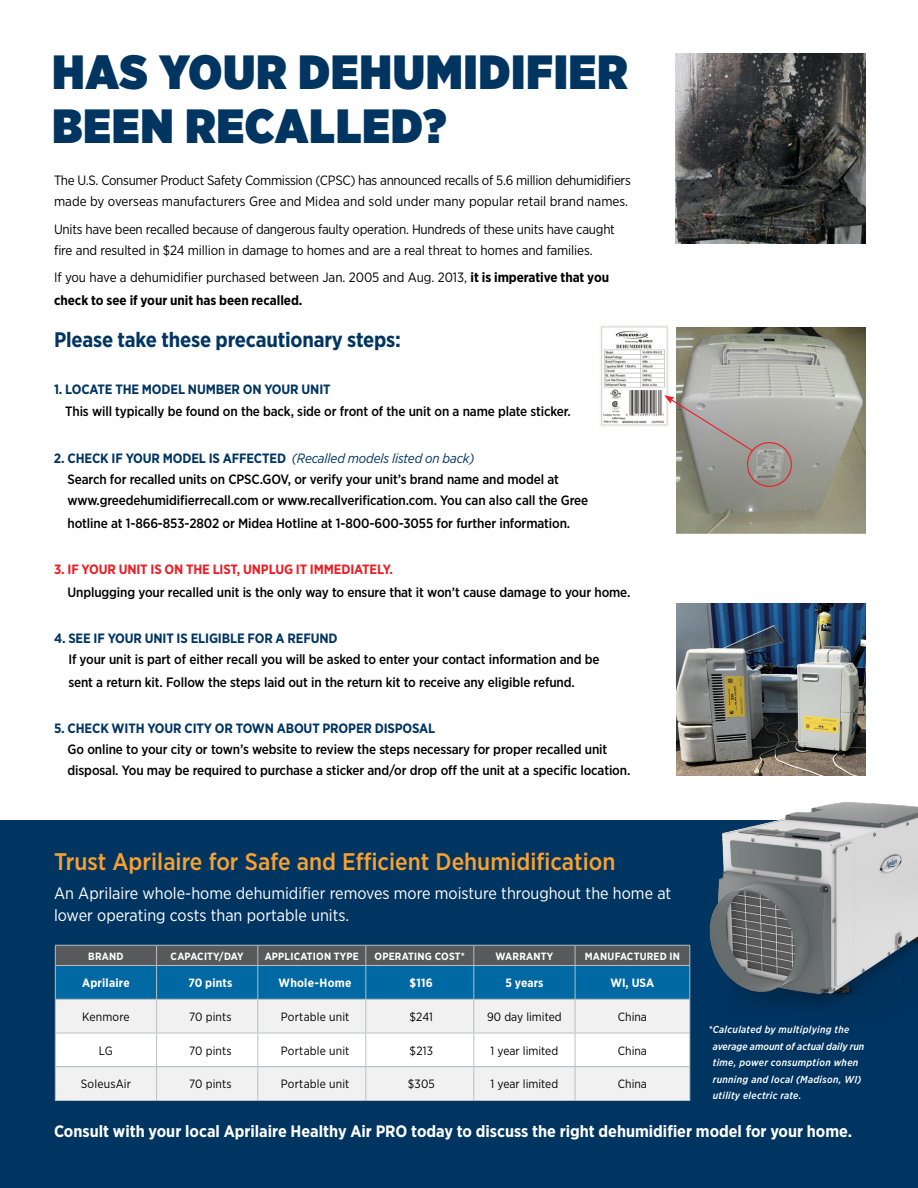
<style>
.page{position:relative;width:918px;height:1188px;background:#fff}
.page>*{position:absolute;margin:0;border:0;box-sizing:border-box;transform-origin:0 0}
.t1{font:900 48px/53.2px "Gotham Narrow";letter-spacing:.025em;color:#003562}
.t2{font:500 24px "Gotham Narrow";color:#f9a131}
.t3{font:700 21px "Gotham Narrow";letter-spacing:-.01em;color:#003562}
.t4{font:16.5px/22.5px "Gotham Narrow";color:#fff}
.t5{font:700 16.5px "Gotham Narrow";color:#fff}
.t6{font:500 13.5px/21px "Gotham Narrow";letter-spacing:-.01em;color:#000}
.t7{font:13.5px/21px "Gotham Narrow";letter-spacing:-.02em;color:#000}
.t8{font:700 13.5px "Gotham Narrow";letter-spacing:-.01em;color:#003562}
.t9{font:700 13.5px "Gotham Narrow";letter-spacing:-.01em;color:#ed1d24}
.t10{font:12px "Gotham Narrow";letter-spacing:.005em;color:#000}
.t11{font:700 12px "Gotham Narrow";letter-spacing:.02em;color:#fff}
.t12{font:700 10.5px "Gotham Narrow";letter-spacing:.02em;color:#fff}
.t13{font:italic 500 10.2px/16.5px "Gotham Narrow";letter-spacing:.03em;color:#fff}
.s1{font-weight:700}
.s2{font-weight:700;color:#003562}
.s3{font-weight:400;font-style:italic;color:#003562}
</style>
<div class="page">
<img style="left:677px;top:328px;width:188px;height:206px">
<img style="left:600px;top:325px;width:69px;height:102px">
<div style="left:0;top:821px;width:918px;height:367px;background:#003562"></div>
<img style="left:677px;top:603px;width:188px;height:137px">
<div style="left:56px;top:1000px;width:633px;height:100px;background:#f1f1f2"></div>
<div style="left:56px;top:1034px;width:633px;height:32px;background:#fff"></div>
<hr style="left:156px;top:1000px;width:1px;height:33px;background:#bcbec0">
<hr style="left:257px;top:1000px;width:1px;height:33px;background:#bcbec0">
<hr style="left:365px;top:1000px;width:1px;height:33px;background:#bcbec0">
<hr style="left:575px;top:999px;width:115px;height:1px;background:#bcbec0">
<hr style="left:575px;top:1000px;width:1px;height:33px;background:#bcbec0">
<hr style="left:156px;top:1033px;width:1px;height:33px;background:#bcbec0">
<hr style="left:257px;top:1033px;width:1px;height:33px;background:#bcbec0">
<hr style="left:365px;top:1033px;width:1px;height:33px;background:#bcbec0">
<hr style="left:575px;top:1033px;width:115px;height:1px;background:#bcbec0">
<hr style="left:575px;top:1033px;width:1px;height:33px;background:#bcbec0">
<hr style="left:689px;top:1033px;width:1px;height:33px;background:#bcbec0">
<hr style="left:156px;top:1067px;width:1px;height:33px;background:#bcbec0">
<hr style="left:257px;top:1067px;width:1px;height:33px;background:#bcbec0">
<hr style="left:365px;top:1067px;width:1px;height:33px;background:#bcbec0">
<hr style="left:575px;top:1066px;width:115px;height:1px;background:#bcbec0">
<hr style="left:575px;top:1067px;width:1px;height:33px;background:#bcbec0">
<hr style="left:689px;top:1067px;width:1px;height:33px;background:#bcbec0">
<hr style="left:55px;top:999px;width:102px;height:1px;background:#bcbec0">
<hr style="left:55px;top:1000px;width:1px;height:33px;background:#bcbec0">
<hr style="left:157px;top:999px;width:101px;height:1px;background:#bcbec0">
<hr style="left:258px;top:999px;width:108px;height:1px;background:#bcbec0">
<hr style="left:366px;top:999px;width:108px;height:1px;background:#bcbec0">
<hr style="left:474px;top:999px;width:101px;height:1px;background:#bcbec0">
<hr style="left:473px;top:1000px;width:1px;height:33px;background:#bcbec0">
<hr style="left:55px;top:1033px;width:102px;height:1px;background:#bcbec0">
<hr style="left:55px;top:1033px;width:1px;height:33px;background:#bcbec0">
<hr style="left:157px;top:1033px;width:101px;height:1px;background:#bcbec0">
<hr style="left:258px;top:1033px;width:108px;height:1px;background:#bcbec0">
<hr style="left:366px;top:1033px;width:108px;height:1px;background:#bcbec0">
<hr style="left:474px;top:1033px;width:101px;height:1px;background:#bcbec0">
<hr style="left:473px;top:1033px;width:1px;height:33px;background:#bcbec0">
<hr style="left:55px;top:1066px;width:102px;height:1px;background:#bcbec0">
<hr style="left:55px;top:1067px;width:1px;height:33px;background:#bcbec0">
<hr style="left:157px;top:1066px;width:101px;height:1px;background:#bcbec0">
<hr style="left:258px;top:1066px;width:108px;height:1px;background:#bcbec0">
<hr style="left:366px;top:1066px;width:108px;height:1px;background:#bcbec0">
<hr style="left:474px;top:1066px;width:101px;height:1px;background:#bcbec0">
<hr style="left:473px;top:1067px;width:1px;height:33px;background:#bcbec0">
<hr style="left:55px;top:1100px;width:102px;height:1px;background:#bcbec0">
<hr style="left:157px;top:1100px;width:101px;height:1px;background:#bcbec0">
<hr style="left:258px;top:1100px;width:108px;height:1px;background:#bcbec0">
<hr style="left:366px;top:1100px;width:108px;height:1px;background:#bcbec0">
<hr style="left:474px;top:1100px;width:101px;height:1px;background:#bcbec0">
<hr style="left:575px;top:1100px;width:115px;height:1px;background:#bcbec0">
<svg style="left:55px;top:945px;width:615px;height:54px;background:#27668a"></svg>
<hr style="left:55px;top:965px;width:102px;height:1px;background:#bcbec0">
<svg style="left:664px;top:395px;width:90px;height:57px;background:#afaaa7"></svg>
<img style="left:675px;top:54px;width:191px;height:190px">
<img style="left:670px;top:740px;width:248px;height:323px">
<h1 class="t1" style="left:52px;top:45px;width:577px">HAS YOUR DEHUMIDIFIER<br>BEEN RECALLED?</h1>
<p class="t7" style="left:54px;top:169px;width:578px">The U.S. Consumer Product Safety Commission (CPSC) has announced recalls of 5.6 million dehumidifiers made by overseas manufacturers Gree and Midea and sold under many popular retail brand names.</p>
<p class="t7" style="left:54px;top:218px;width:562px">Units have been recalled because of dangerous faulty operation. Hundreds of these units have caught fire and resulted in $24 million in damage to homes and are a real threat to homes and families.</p>
<p class="t7" style="left:54px;top:266px;width:557px;line-height:22.5px">If you have a dehumidifier purchased between Jan. 2005 and Aug. 2013, <span class="s1">it is imperative that you check to see if your unit has been recalled.</span></p>
<h3 class="t3" style="left:54px;top:327px;width:349px">Please take these precautionary steps:</h3>
<p class="t8" style="left:54px;top:381px;width:278px">1. LOCATE THE MODEL NUMBER ON YOUR UNIT</p>
<p class="t6" style="left:65px;top:401px;width:507px">This will typically be found on the back, side or front of the unit on a name plate sticker.</p>
<p class="t6" style="left:68px;top:448px;width:522px;text-indent:-14px"><span class="s2">2. CHECK IF YOUR MODEL IS AFFECTED</span> <span class="s3">(Recalled models listed on back)<br></span>Search for recalled units on CPSC.GOV, or verify your unit’s brand name and model at www.greedehumidifierrecall.com or www.recallverification.com. You can also call the Gree</p>
<p class="t6" style="left:68px;top:512px;width:504px">hotline at 1-866-853-2802 or Midea Hotline at 1-800-600-3055 for further information.</p>
<p class="t9" style="left:54px;top:561px;width:341px">3. IF YOUR UNIT IS ON THE LIST, UNPLUG IT IMMEDIATELY.</p>
<p class="t6" style="left:68px;top:581px;width:564px">Unplugging your recalled unit is the only way to ensure that it won’t cause damage to your home.</p>
<p class="t8" style="left:54px;top:630px;width:285px">4. SEE IF YOUR UNIT IS ELIGIBLE FOR A REFUND</p>
<p class="t6" style="left:68px;top:648px;width:533px;line-height:22.5px">If your unit is part of either recall you will be asked to enter your contact information and be sent a return kit. Follow the steps laid out in the return kit to receive any eligible refund.</p>
<p class="t8" style="left:54px;top:720px;width:383px">5. CHECK WITH YOUR CITY OR TOWN ABOUT PROPER DISPOSAL</p>
<p class="t6" style="left:68px;top:739px;width:564px">Go online to your city or town’s website to review the steps necessary for proper recalled unit disposal. You may be required to purchase a sticker and/or drop off the unit at a specific location.</p>
<h2 class="t2" style="left:54px;top:846px;width:563px">Trust Aprilaire for Safe and Efficient Dehumidification</h2>
<p class="t4" style="left:54px;top:881px;width:619px">An Aprilaire whole-home dehumidifier removes more moisture throughout the home at lower operating costs than portable units.</p>
<p class="t12" style="left:88px;top:949px;width:37px">BRAND</p>
<p class="t12" style="left:171px;top:949px;width:75px">CAPACITY/DAY</p>
<p class="t12" style="left:265px;top:949px;width:96px">APPLICATION TYPE</p>
<p class="t12" style="left:375px;top:949px;width:92px">OPERATING COST*</p>
<p class="t12" style="left:496px;top:949px;width:59px">WARRANTY</p>
<p class="t12" style="left:585px;top:949px;width:97px">MANUFACTURED IN</p>
<p class="t11" style="left:82px;top:975px;width:49px">Aprilaire</p>
<p class="t11" style="left:188px;top:975px;width:46px">70 pints</p>
<p class="t11" style="left:279px;top:975px;width:75px">Whole-Home</p>
<p class="t11" style="left:410px;top:975px;width:25px">$116</p>
<p class="t11" style="left:505px;top:975px;width:40px">5 years</p>
<p class="t11" style="left:611px;top:975px;width:45px">WI, USA</p>
<p class="t10" style="left:82px;top:1009px;width:49px">Kenmore</p>
<p class="t10" style="left:189px;top:1009px;width:44px">70 pints</p>
<p class="t10" style="left:281px;top:1009px;width:70px">Portable unit</p>
<p class="t10" style="left:410px;top:1009px;width:25px">$241</p>
<p class="t10" style="left:487px;top:1009px;width:76px">90 day limited</p>
<p class="t10" style="left:618px;top:1009px;width:31px">China</p>
<p class="t10" style="left:99px;top:1043px;width:16px">LG</p>
<p class="t10" style="left:189px;top:1043px;width:44px">70 pints</p>
<p class="t10" style="left:281px;top:1043px;width:70px">Portable unit</p>
<p class="t10" style="left:410px;top:1043px;width:25px">$213</p>
<p class="t10" style="left:491px;top:1043px;width:69px">1 year limited</p>
<p class="t10" style="left:618px;top:1043px;width:31px">China</p>
<p class="t10" style="left:81px;top:1077px;width:52px">SoleusAir</p>
<p class="t10" style="left:189px;top:1077px;width:44px">70 pints</p>
<p class="t10" style="left:281px;top:1077px;width:70px">Portable unit</p>
<p class="t10" style="left:408px;top:1077px;width:29px">$305</p>
<p class="t10" style="left:491px;top:1077px;width:69px">1 year limited</p>
<p class="t10" style="left:618px;top:1077px;width:31px">China</p>
<p class="t13" style="left:713px;top:1021px;width:153px;text-indent:-4px">*Calculated by multiplying the average amount of actual daily run time, power consumption when running and local (Madison, WI) utility electric rate.</p>
<p class="t5" style="left:54px;top:1121px;width:800px">Consult with your local Aprilaire Healthy Air PRO today to discuss the right dehumidifier model for your home.</p>
</div>
